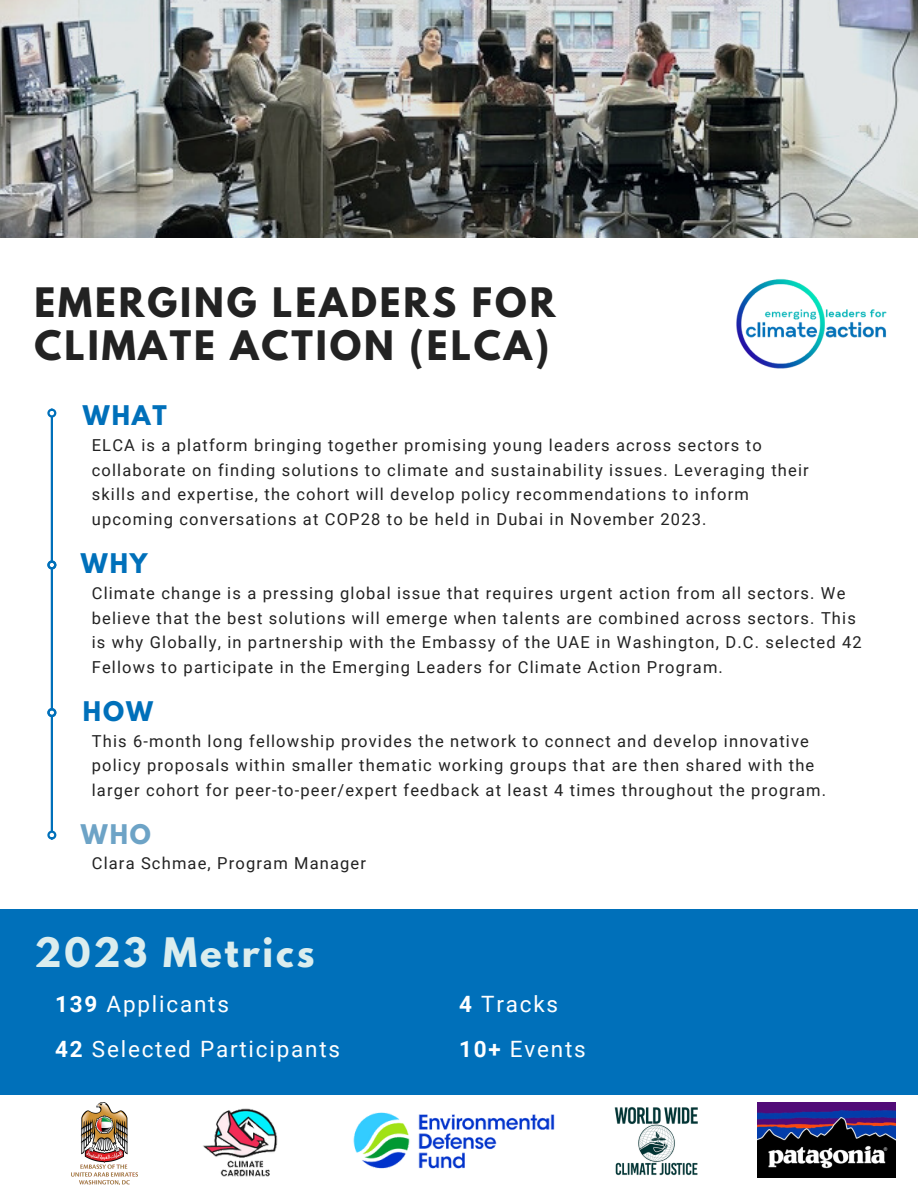
<style>
.page{position:relative;width:918px;height:1188px;background:#fff}
.page>*{position:absolute;margin:0;border:0;box-sizing:border-box;transform-origin:0 0}
.t1{font:700 36px "League Spartan";letter-spacing:.08em;color:#222}
.t2{font:700 36px "League Spartan";letter-spacing:.08em;color:#dbedee}
.t3{font:700 24px "League Spartan";letter-spacing:.08em;color:#0070ba}
.t4{font:700 24px "League Spartan";color:#6da3c6}
.t5{font:22.5px "Roboto";letter-spacing:.08em;color:#fff}
.t6{font:16.5px/24.8px "Roboto";letter-spacing:.07em;color:#222}
.s1{font-weight:700}
</style>
<div class="page">
<img style="left:0;top:0;width:918px;height:238px">
<div style="left:0;top:910px;width:918px;height:185px;background:#0070ba"></div>
<img style="left:72px;top:1103px;width:65px;height:82px">
<img style="left:736px;top:279px;width:151px;height:90px">
<img style="left:353px;top:1112px;width:202px;height:57px">
<img style="left:203px;top:1108px;width:75px;height:69px">
<img style="left:758px;top:1103px;width:137px;height:75px">
<img style="left:614px;top:1107px;width:84px;height:69px">
<hr style="left:51px;top:417px;width:2px;height:144px;background:#0070ba">
<div style="left:47px;top:409px;width:9px;height:9px;border:2px solid #0070ba;border-radius:50%"></div>
<div style="left:47px;top:560px;width:9px;height:9px;border:2px solid #0070ba;border-radius:50%"></div>
<hr style="left:51px;top:569px;width:2px;height:140px;background:#0070ba">
<div style="left:47px;top:561px;width:9px;height:9px;border:2px solid #0070ba;border-radius:50%"></div>
<hr style="left:51px;top:717px;width:2px;height:114px;background:#0070ba">
<div style="left:47px;top:708px;width:9px;height:9px;border:2px solid #0070ba;border-radius:50%"></div>
<div style="left:47px;top:831px;width:9px;height:9px;border:2px solid #0070ba;border-radius:50%"></div>
<p class="t1" style="left:35px;top:285px;width:522px">EMERGING LEADERS FOR</p>
<p class="t1" style="left:35px;top:328px;width:516px">CLIMATE ACTION (ELCA)</p>
<p class="t3" style="left:83px;top:403px;width:86px">WHAT</p>
<p class="t6" style="left:92px;top:433px;width:719px">ELCA is a platform bringing together promising young leaders across sectors to collaborate on finding solutions to climate and sustainability issues. Leveraging their skills and expertise, the cohort will develop policy recommendations to inform upcoming conversations at COP28 to be held in Dubai in November 2023.</p>
<p class="t3" style="left:81px;top:552px;width:68px">WHY</p>
<p class="t6" style="left:92px;top:581px;width:771px">Climate change is a pressing global issue that requires urgent action from all sectors. We believe that the best solutions will emerge when talents are combined across sectors. This is why Globally, in partnership with the Embassy of the UAE in Washington, D.C. selected 42<br>Fellows to participate in the Emerging Leaders for Climate Action Program.</p>
<p class="t3" style="left:83px;top:700px;width:72px">HOW</p>
<p class="t6" style="left:92px;top:729px;width:736px">This 6-month long fellowship provides the network to connect and develop innovative policy proposals within smaller thematic working groups that are then shared with the larger cohort for peer-to-peer/expert feedback at least 4 times throughout the program.</p>
<p class="t4" style="left:81px;top:823px;width:72px">WHO</p>
<p class="t6" style="left:92px;top:851px;width:276px">Clara Schmae, Program Manager</p>
<p class="t2" style="left:35px;top:935px;width:282px">2023 Metrics</p>
<p class="t5" style="left:55px;top:991px;width:175px"><span class="s1">139</span> Applicants</p>
<p class="t5" style="left:55px;top:1036px;width:287px"><span class="s1">42</span> Selected Participants</p>
<p class="t5" style="left:459px;top:991px;width:101px"><span class="s1">4</span> Tracks</p>
<p class="t5" style="left:459px;top:1036px;width:128px"><span class="s1">10+</span> Events</p>
</div>
